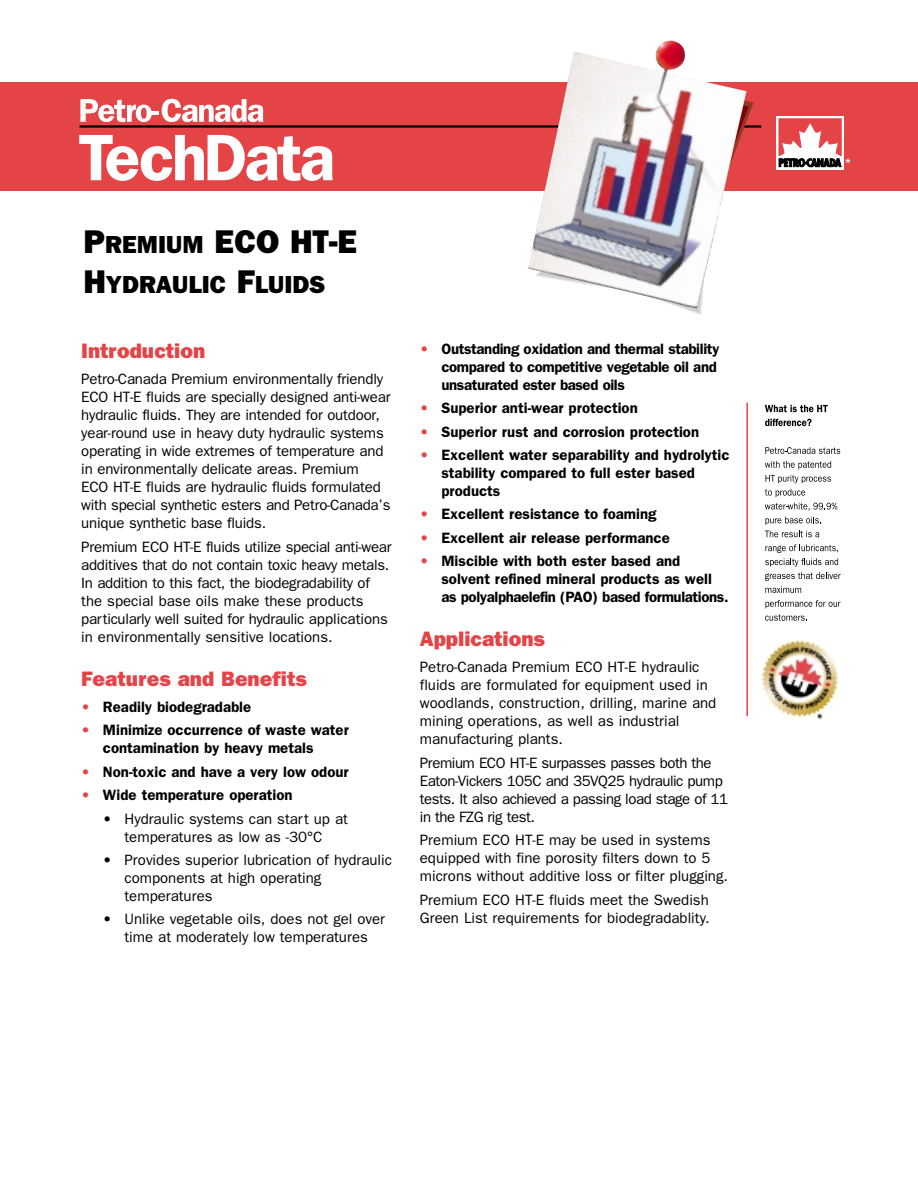
<style>
.page{position:relative;width:918px;height:1188px;background:#fff}
.page>*{position:absolute;margin:0;border:0;box-sizing:border-box;transform-origin:0 0}
.t1{font:800 33px "Franklin Gothic";color:#000}
.t2{font:800 24.75px "Franklin Gothic";color:#000}
.t3{font:800 21px "Franklin Gothic";color:#e54447}
.t4{font:15px/18px "Franklin Gothic";color:#000}
.t5{font:600 15px/18px "Franklin Gothic";color:#000}
.t6{font:15px/18px "Franklin Gothic";letter-spacing:-.02em;color:#000}
.t7{font:15px/18px "Franklin Gothic";letter-spacing:-.03em;color:#000}
.t8{font:600 15px/18px "Franklin Gothic";letter-spacing:-.025em;color:#000}
.s1{font-size:24.75px}
.s2{font-size:33px}
.s3{color:#e54447}
</style>
<div class="page">
<div style="left:0;top:82px;width:918px;height:108px;background:#e54447"></div>
<hr style="left:79px;top:125px;width:682px;height:3px;background:#000">
<svg style="left:80px;top:99px;width:183px;height:23px"></svg>
<svg style="left:79px;top:135px;width:254px;height:46px"></svg>
<svg style="left:776px;top:116px;width:68px;height:53px"></svg>
<svg style="left:778px;top:118px;width:73px;height:49px"></svg>
<hr style="left:746px;top:403px;width:2px;height:313px;background:#e54447">
<svg style="left:765px;top:405px;width:63px;height:7px"></svg>
<svg style="left:765px;top:419px;width:47px;height:7px"></svg>
<svg style="left:765px;top:447px;width:75px;height:7px"></svg>
<svg style="left:765px;top:461px;width:66px;height:8px"></svg>
<svg style="left:766px;top:475px;width:65px;height:8px"></svg>
<svg style="left:765px;top:489px;width:40px;height:8px"></svg>
<svg style="left:765px;top:503px;width:72px;height:8px"></svg>
<svg style="left:765px;top:517px;width:56px;height:8px"></svg>
<svg style="left:765px;top:531px;width:54px;height:6px"></svg>
<svg style="left:765px;top:544px;width:76px;height:49px"></svg>
<svg style="left:765px;top:600px;width:76px;height:8px"></svg>
<svg style="left:765px;top:614px;width:42px;height:7px"></svg>
<img style="left:761px;top:640px;width:78px;height:80px">
<svg style="left:685px;top:309px;width:16px;height:6px"></svg>
<img style="left:528px;top:40px;width:219px;height:269px">
<h1 class="t1" style="left:83px;top:230px;width:275px">P<span class="s1">REMIUM</span> ECO HT-E</h1>
<h2 class="t2" style="left:83px;top:276px;width:244px"><span class="s2">H</span>YDRAULIC <span class="s2">F</span>LUIDS</h2>
<h3 class="t3" style="left:81px;top:343px;width:126px">Introduction</h3>
<p class="t4" style="left:81px;top:372px;width:311px">Petro-Canada Premium environmentally friendly ECO HT-E fluids are specially designed anti-wear hydraulic fluids. They are intended for outdoor, year-round use in heavy duty hydraulic systems operating in wide extremes of temperature and in environmentally delicate areas. Premium<br>ECO HT-E fluids are hydraulic fluids formulated with special synthetic esters and Petro-Canada’s unique synthetic base fluids.</p>
<p class="t6" style="left:81px;top:539px;width:312px">Premium ECO HT-E fluids utilize special anti-wear additives that do not contain toxic heavy metals.<br>In addition to this fact, the biodegradability of the special base oils make these products particularly well suited for hydraulic applications in environmentally sensitive locations.</p>
<h3 class="t3" style="left:81px;top:671px;width:227px">Features and Benefits</h3>
<p class="t5" style="left:81px;top:699px;width:171px"><span class="s3">•</span> Readily biodegradable</p>
<p class="t5" style="left:103px;top:723px;width:247px;text-indent:-22px"><span class="s3">•</span> Minimize occurrence of waste water contamination by heavy metals</p>
<p class="t5" style="left:81px;top:764px;width:269px"><span class="s3">•</span> Non-toxic and have a very low odour</p>
<p class="t5" style="left:81px;top:787px;width:213px"><span class="s3">•</span> Wide temperature operation</p>
<p class="t4" style="left:103px;top:811px;width:246px;text-align:center">• Hydraulic systems can start up at temperatures as low as -30°C</p>
<p class="t4" style="left:125px;top:852px;width:269px;text-indent:-22px">• Provides superior lubrication of hydraulic components at high operating temperatures</p>
<p class="t4" style="left:103px;top:912px;width:284px;text-align:center">• Unlike vegetable oils, does not gel over time at moderately low temperatures</p>
<p class="t8" style="left:441px;top:341px;width:280px;text-indent:-22px"><span class="s3">•</span> Outstanding oxidation and thermal stability compared to competitive vegetable oil and unsaturated ester based oils</p>
<p class="t5" style="left:420px;top:400px;width:219px"><span class="s3">•</span> Superior anti-wear protection</p>
<p class="t5" style="left:420px;top:424px;width:281px"><span class="s3">•</span> Superior rust and corrosion protection</p>
<p class="t5" style="left:441px;top:447px;width:290px;text-indent:-22px"><span class="s3">•</span> Excellent water separability and hydrolytic stability compared to full ester based products</p>
<p class="t5" style="left:420px;top:507px;width:238px"><span class="s3">•</span> Excellent resistance to foaming</p>
<p class="t5" style="left:420px;top:530px;width:251px"><span class="s3">•</span> Excellent air release performance</p>
<p class="t5" style="left:441px;top:553px;width:289px;text-indent:-22px"><span class="s3">•</span> Miscible with both ester based and solvent refined mineral products as well as polyalphaelefin (PAO) based formulations.</p>
<h3 class="t3" style="left:420px;top:631px;width:127px">Applications</h3>
<p class="t4" style="left:420px;top:660px;width:298px">Petro-Canada Premium ECO HT-E hydraulic fluids are formulated for equipment used in woodlands, construction, drilling, marine and mining operations, as well as industrial manufacturing plants.</p>
<p class="t7" style="left:420px;top:755px;width:310px">Premium ECO HT-E surpasses passes both the Eaton-Vickers 105C and 35VQ25 hydraulic pump tests. It also achieved a passing load stage of 11 in the FZG rig test.</p>
<p class="t4" style="left:420px;top:832px;width:310px">Premium ECO HT-E may be used in systems equipped with fine porosity filters down to 5 microns without additive loss or filter plugging.</p>
<p class="t4" style="left:420px;top:892px;width:291px">Premium ECO HT-E fluids meet the Swedish<br>Green List requirements for biodegradablity.</p>
</div>
